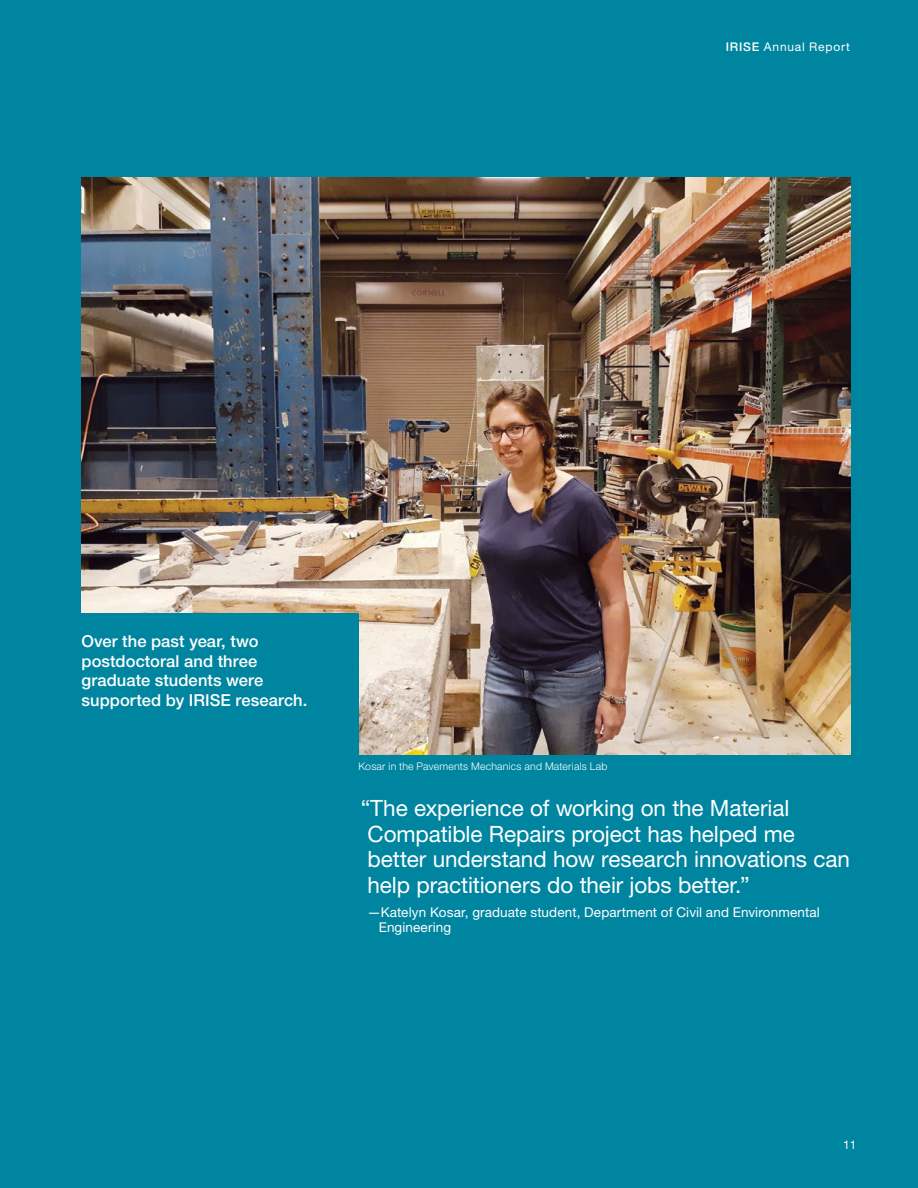
<style>
.page{position:relative;width:918px;height:1188px;background:#0085a0}
.page>*{position:absolute;margin:0;border:0;box-sizing:border-box;transform-origin:0 0}
.t1{font:22.5px/25.5px "Helvetica Neue LT Pro";letter-spacing:-.005em;color:#fff}
.t2{font:500 16.5px "Helvetica Neue LT Pro";letter-spacing:.005em;color:#fff}
.t3{font:13.5px "Helvetica Neue LT Pro";letter-spacing:.01em;color:#fff}
.t4{font:12px "Helvetica Neue LT Pro";letter-spacing:.065em;color:#fff}
.t5{font:300 10.5px "Helvetica Neue LT Pro";letter-spacing:.02em;color:#fff}
.s1{font-weight:500}
</style>
<div class="page">
<img style="left:81px;top:177px;width:769px;height:577px">
<div style="left:73px;top:613px;width:286px;height:147px;background:#0085a0"></div>
<p class="t4" style="left:726px;top:39px;width:126px"><span class="s1">IRISE</span> Annual Report</p>
<p class="t2" style="left:82px;top:631px;width:179px">Over the past year, two</p>
<p class="t2" style="left:82px;top:651px;width:177px">postdoctoral and three</p>
<p class="t2" style="left:82px;top:670px;width:183px">graduate students were</p>
<p class="t2" style="left:82px;top:690px;width:227px">supported by IRISE research.</p>
<p class="t5" style="left:359px;top:760px;width:250px">Kosar in the Pavements Mechanics and Materials Lab</p>
<p class="t1" style="left:361px;top:795px;width:430px">“The experience of working on the Material</p>
<p class="t1" style="left:367px;top:820px;width:429px">Compatible Repairs project has helped me</p>
<p class="t1" style="left:367px;top:846px;width:484px">better understand how research innovations can help practitioners do their jobs better.”</p>
<p class="t3" style="left:367px;top:904px;width:454px">—Katelyn Kosar, graduate student, Department of Civil and Environmental</p>
<p class="t3" style="left:379px;top:919px;width:74px">Engineering</p>
<p class="t4" style="left:843px;top:1137px;width:15px">11</p>
</div>
